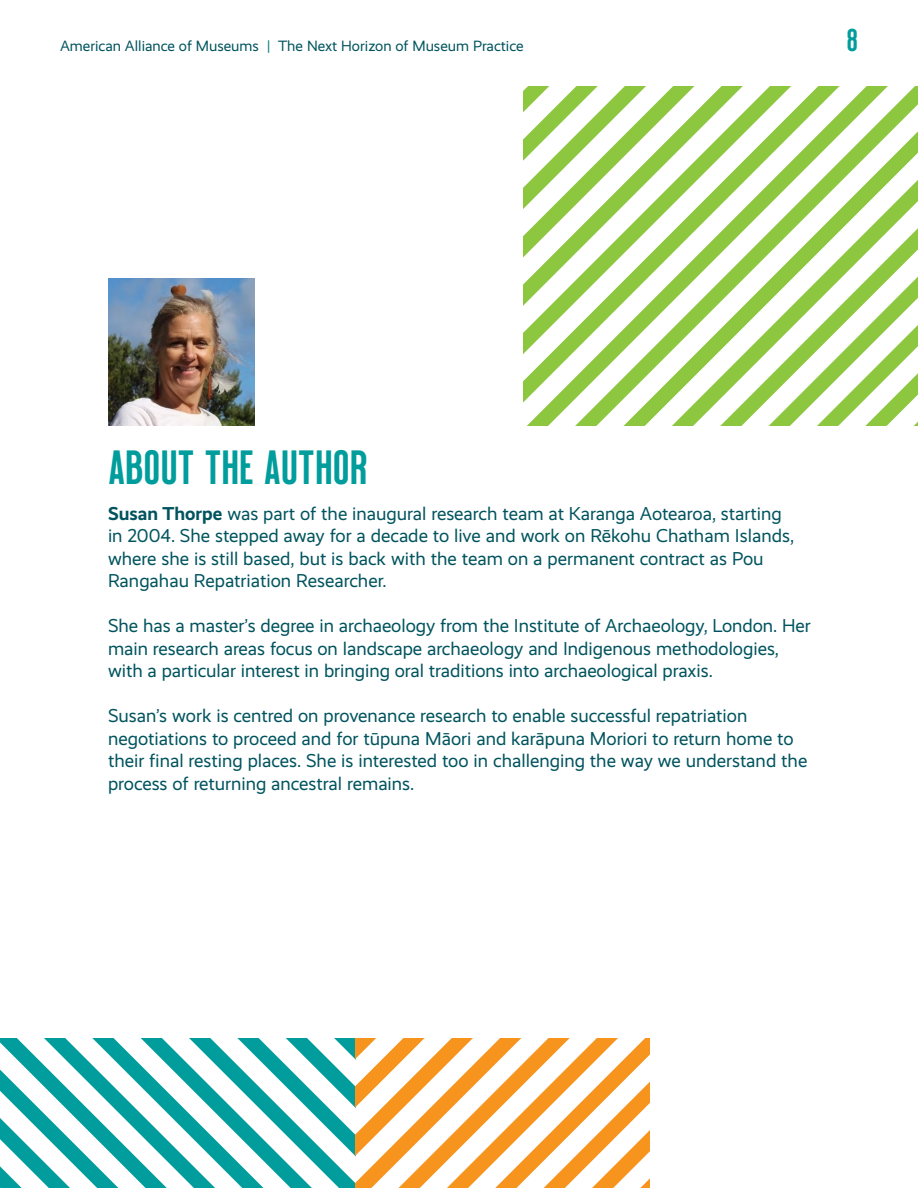
<style>
.page{position:relative;width:918px;height:1188px;background:#fff}
.page>*{position:absolute;margin:0;border:0;box-sizing:border-box;transform-origin:0 0}
.H2_-_Milkstore_32pt_teal{font:48px "Milkstore 02 Clean";color:#009d9c}
.t1{font:31.5px "Milkstore 02 Clean";color:#009d9c}
.Body_-_12_5pt_navy{font:18.75px/22.5px "Realist";color:#01545e}
.t2{font:15px "Realist";color:#01545e}
.s1{color:#007c7a}
.s2{font-weight:700}
</style>
<div class="page">
<svg style="left:524px;top:301px;width:394px;height:124px"></svg>
<svg style="left:524px;top:204px;width:394px;height:97px"></svg>
<svg style="left:524px;top:86px;width:394px;height:118px"></svg>
<svg style="left:0;top:1038px;width:355px;height:150px"></svg>
<img style="left:108px;top:278px;width:147px;height:147px">
<svg style="left:355px;top:1038px;width:295px;height:150px"></svg>
<p class="t2" style="left:60px;top:38px;width:465px">American Alliance of Museums <span class="s1">|</span> The Next Horizon of Museum Practice</p>
<h2 class="t1" style="left:846px;top:23px;width:13px">8</h2>
<h2 class="H2_-_Milkstore_32pt_teal" style="left:108px;top:441px;width:261px">ABOUT THE AUTHOR</h2>
<p class="Body_-_12_5pt_navy" style="left:108px;top:502px;width:688px"><span class="s2">Susan Thorpe</span> was part of the inaugural research team at Karanga Aotearoa, starting in 2004. She stepped away for a decade to live and work on Rēkohu Chatham Islands, where she is still based, but is back with the team on a permanent contract as Pou Rangahau Repatriation Researcher.</p>
<p class="Body_-_12_5pt_navy" style="left:108px;top:615px;width:704px">She has a master’s degree in archaeology from the Institute of Archaeology, London. Her main research areas focus on landscape archaeology and Indigenous methodologies, with a particular interest in bringing oral traditions into archaeological praxis.</p>
<p class="Body_-_12_5pt_navy" style="left:108px;top:705px;width:701px">Susan’s work is centred on provenance research to enable successful repatriation negotiations to proceed and for tūpuna Māori and karāpuna Moriori to return home to their final resting places. She is interested too in challenging the way we understand the process of returning ancestral remains.</p>
</div>
